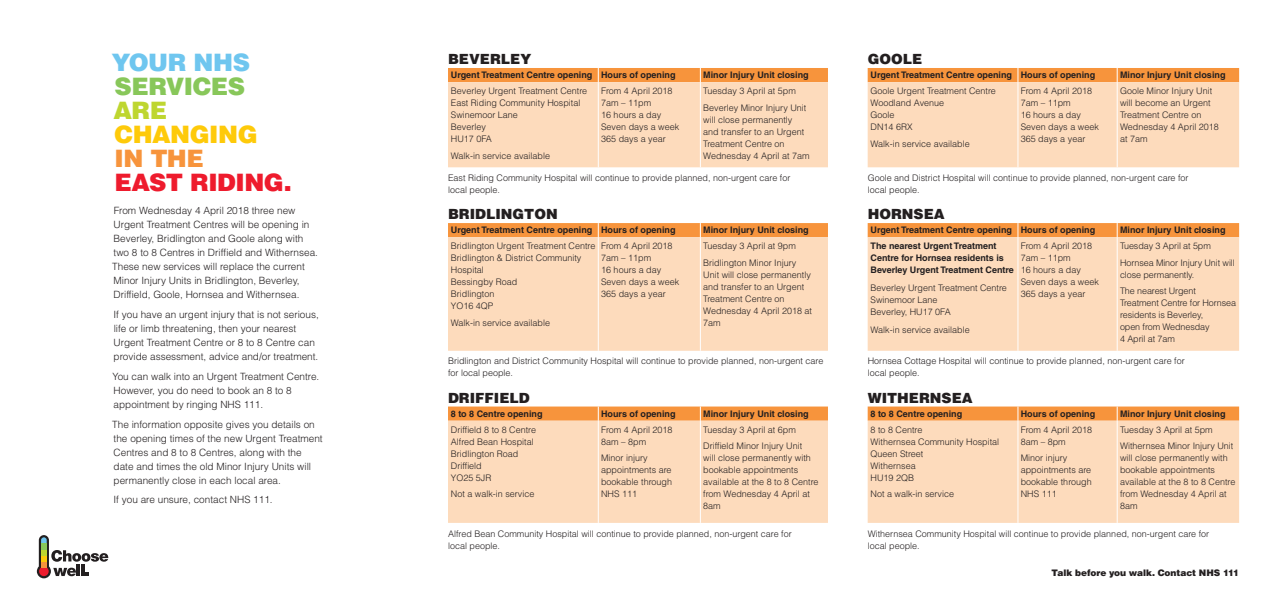
<style>
.page{position:relative;width:1276px;height:613px;background:#fff}
.page>*{position:absolute;margin:0;border:0;box-sizing:border-box;transform-origin:0 0}
.t1{font:900 24px "Helvetica LT Std";letter-spacing:-.02em;color:#ee1b2d}
.t2{font:900 24px "Helvetica LT Std";letter-spacing:-.02em;color:#88c75a}
.t3{font:900 24px "Helvetica LT Std";letter-spacing:-.02em;color:#feca0a}
.t4{font:900 24px "Helvetica LT Std";letter-spacing:-.015em;color:#6fc6ef}
.t5{font:900 24px "Helvetica LT Std";color:#f7943c}
.t6{font:900 24px "Helvetica LT Std";color:#bed630}
.t7{font:900 14px "Helvetica LT Std";color:#231f20}
.t8{font:300 10px/14px "Helvetica LT Std";color:#231f20}
.t9{font:300 9px/12px "Helvetica LT Std";color:#231f20}
.t10{font:700 9px/12px "Helvetica LT Std";color:#231f20}
.t11{font:900 9px "Helvetica LT Std";letter-spacing:-.005em;color:#231f20}
</style>
<div class="page">
<svg style="left:37px;top:535px;width:71px;height:43px"></svg>
<div style="left:448px;top:82px;width:380px;height:85px;background:#fddbbc"></div>
<hr style="left:598px;top:82px;width:1px;height:85px;background:#fff">
<hr style="left:700px;top:82px;width:1px;height:85px;background:#fff">
<div style="left:448px;top:68px;width:380px;height:14px;background:#f7943c"></div>
<div style="left:448px;top:237px;width:380px;height:113px;background:#fddbbc"></div>
<hr style="left:598px;top:237px;width:1px;height:113px;background:#fff">
<hr style="left:700px;top:237px;width:1px;height:113px;background:#fff">
<svg style="left:448px;top:223px;width:380px;height:14px;background:#f7953d"></svg>
<div style="left:448px;top:420px;width:380px;height:102px;background:#fddbbc"></div>
<hr style="left:598px;top:420px;width:1px;height:102px;background:#fff">
<hr style="left:700px;top:420px;width:1px;height:102px;background:#fff">
<svg style="left:448px;top:406px;width:380px;height:14px;background:#f79844"></svg>
<div style="left:867px;top:82px;width:372px;height:85px;background:#fddbbc"></div>
<hr style="left:1017px;top:82px;width:1px;height:85px;background:#fff">
<hr style="left:1117px;top:82px;width:1px;height:85px;background:#fff">
<div style="left:867px;top:68px;width:372px;height:14px;background:#f7943c"></div>
<div style="left:867px;top:237px;width:372px;height:113px;background:#fddbbc"></div>
<hr style="left:1017px;top:237px;width:1px;height:113px;background:#fff">
<hr style="left:1117px;top:237px;width:1px;height:113px;background:#fff">
<svg style="left:867px;top:223px;width:372px;height:14px;background:#f7953e"></svg>
<div style="left:867px;top:420px;width:372px;height:102px;background:#fddbbc"></div>
<hr style="left:1017px;top:420px;width:1px;height:102px;background:#fff">
<hr style="left:1117px;top:420px;width:1px;height:102px;background:#fff">
<svg style="left:867px;top:406px;width:372px;height:14px;background:#f79844"></svg>
<h1 class="t4" style="left:112px;top:47px;width:140px">YOUR NHS</h1>
<h1 class="t2" style="left:115px;top:71px;width:132px">SERVICES</h1>
<h1 class="t6" style="left:113px;top:95px;width:55px">ARE</h1>
<h1 class="t3" style="left:115px;top:119px;width:145px">CHANGING</h1>
<h1 class="t5" style="left:115px;top:143px;width:91px">IN THE</h1>
<h1 class="t1" style="left:114px;top:167px;width:179px">EAST RIDING.</h1>
<p class="t8" style="left:112px;top:203px;width:207px">From Wednesday 4 April 2018 three new Urgent Treatment Centres will be opening in Beverley, Bridlington and Goole along with two 8 to 8 Centres in Driffield and Withernsea.<br>These new services will replace the current Minor Injury Units in Bridlington, Beverley, Driffield, Goole, Hornsea and Withernsea.</p>
<p class="t8" style="left:113px;top:307px;width:207px">If you have an urgent injury that is not serious, life or limb threatening, then your nearest Urgent Treatment Centre or 8 to 8 Centre can provide assessment, advice and/or treatment.</p>
<p class="t8" style="left:113px;top:369px;width:208px">You can walk into an Urgent Treatment Centre.<br>However, you do need to book an 8 to 8 appointment by ringing NHS 111.</p>
<p class="t8" style="left:112px;top:416px;width:212px">The information opposite gives you details on the opening times of the new Urgent Treatment Centres and 8 to 8 Centres, along with the date and times the old Minor Injury Units will permanently close in each local area.</p>
<p class="t8" style="left:113px;top:492px;width:161px">If you are unsure, contact NHS 111.</p>
<h2 class="t7" style="left:448px;top:50px;width:85px">BEVERLEY</h2>
<p class="t10" style="left:451px;top:69px;width:226px">Urgent Treatment Centre opening Hours of opening</p>
<p class="t10" style="left:703px;top:69px;width:107px">Minor Injury Unit closing</p>
<p class="t9" style="left:451px;top:85px;width:138px">Beverley Urgent Treatment Centre<br>East Riding Community Hospital<br>Swinemoor Lane<br>Beverley<br>HU17 0FA</p>
<p class="t9" style="left:451px;top:149px;width:101px">Walk-in service available</p>
<p class="t9" style="left:601px;top:85px;width:80px">From 4 April 2018<br>7am – 11pm<br>16 hours a day<br>Seven days a week<br>365 days a year</p>
<p class="t9" style="left:703px;top:83px;width:105px;line-height:16.3px">Tuesday 3 April at 5pm<br>Beverley Minor Injury Unit</p>
<p class="t9" style="left:703px;top:113px;width:108px">will close permanently and transfer to an Urgent<br>Treatment Centre on<br>Wednesday 4 April at 7am</p>
<p class="t9" style="left:448px;top:171px;width:344px">East Riding Community Hospital will continue to provide planned, non-urgent care for local people.</p>
<h2 class="t7" style="left:448px;top:205px;width:111px">BRIDLINGTON</h2>
<p class="t10" style="left:451px;top:224px;width:226px">Urgent Treatment Centre opening Hours of opening</p>
<p class="t10" style="left:703px;top:224px;width:107px">Minor Injury Unit closing</p>
<p class="t9" style="left:451px;top:240px;width:146px">Bridlington Urgent Treatment Centre<br>Bridlington &amp; District Community<br>Hospital<br>Bessingby Road<br>Bridlington<br>YO16 4QP</p>
<p class="t9" style="left:451px;top:316px;width:101px">Walk-in service available</p>
<p class="t9" style="left:601px;top:240px;width:80px">From 4 April 2018<br>7am – 11pm<br>16 hours a day<br>Seven days a week<br>365 days a year</p>
<p class="t9" style="left:703px;top:238px;width:95px;line-height:16.3px">Tuesday 3 April at 9pm<br>Bridlington Minor Injury</p>
<p class="t9" style="left:703px;top:268px;width:110px">Unit will close permanently and transfer to an Urgent<br>Treatment Centre on<br>Wednesday 4 April 2018 at<br>7am</p>
<p class="t9" style="left:448px;top:355px;width:377px">Bridlington and District Community Hospital will continue to provide planned, non-urgent care for local people.</p>
<h2 class="t7" style="left:448px;top:388px;width:83px">DRIFFIELD</h2>
<p class="t10" style="left:451px;top:407px;width:93px">8 to 8 Centre opening</p>
<p class="t10" style="left:601px;top:407px;width:76px">Hours of opening</p>
<p class="t10" style="left:703px;top:407px;width:107px">Minor Injury Unit closing</p>
<p class="t9" style="left:451px;top:423px;width:87px">Driffield 8 to 8 Centre<br>Alfred Bean Hospital<br>Bridlington Road<br>Driffield<br>YO25 5JR</p>
<p class="t9" style="left:451px;top:487px;width:85px">Not a walk-in service</p>
<p class="t9" style="left:703px;top:421px;width:101px;line-height:16.3px">Tuesday 3 April at 6pm<br>Driffield Minor Injury Unit</p>
<p class="t9" style="left:703px;top:451px;width:117px">will close permanently with bookable appointments available at the 8 to 8 Centre from Wednesday 4 April at<br>8am</p>
<p class="t9" style="left:448px;top:527px;width:345px">Alfred Bean Community Hospital will continue to provide planned, non-urgent care for local people.</p>
<p class="t9" style="left:601px;top:423px;width:73px">From 4 April 2018<br>8am – 8pm</p>
<p class="t9" style="left:601px;top:451px;width:72px">Minor injury appointments are bookable through<br>NHS 111</p>
<h2 class="t7" style="left:867px;top:50px;width:56px">GOOLE</h2>
<p class="t10" style="left:870px;top:69px;width:226px">Urgent Treatment Centre opening Hours of opening</p>
<p class="t10" style="left:1120px;top:69px;width:107px">Minor Injury Unit closing</p>
<p class="t9" style="left:870px;top:85px;width:127px">Goole Urgent Treatment Centre<br>Woodland Avenue<br>Goole<br>DN14 6RX</p>
<p class="t9" style="left:870px;top:137px;width:101px">Walk-in service available</p>
<p class="t9" style="left:1020px;top:85px;width:80px">From 4 April 2018<br>7am – 11pm<br>16 hours a day<br>Seven days a week<br>365 days a year</p>
<p class="t9" style="left:1120px;top:85px;width:100px">Goole Minor Injury Unit will become an Urgent<br>Treatment Centre on<br>Wednesday 4 April 2018 at 7am</p>
<p class="t9" style="left:867px;top:171px;width:322px">Goole and District Hospital will continue to provide planned, non-urgent care for local people.</p>
<h2 class="t7" style="left:867px;top:205px;width:78px">HORNSEA</h2>
<p class="t10" style="left:870px;top:224px;width:226px">Urgent Treatment Centre opening Hours of opening</p>
<p class="t10" style="left:1120px;top:224px;width:107px">Minor Injury Unit closing</p>
<p class="t10" style="left:870px;top:240px;width:145px">The nearest Urgent Treatment<br>Centre for Hornsea residents is<br>Beverley Urgent Treatment Centre</p>
<p class="t9" style="left:870px;top:281px;width:138px">Beverley Urgent Treatment Centre<br>Swinemoor Lane<br>Beverley, HU17 0FA</p>
<p class="t9" style="left:870px;top:323px;width:101px">Walk-in service available</p>
<p class="t9" style="left:1020px;top:240px;width:80px">From 4 April 2018<br>7am – 11pm<br>16 hours a day<br>Seven days a week<br>365 days a year</p>
<p class="t9" style="left:1120px;top:238px;width:116px;line-height:16.3px">Tuesday 3 April at 5pm<br>Hornsea Minor Injury Unit will</p>
<p class="t9" style="left:1120px;top:266px;width:77px;line-height:16.3px">close permanently.<br>The nearest Urgent</p>
<p class="t9" style="left:1120px;top:296px;width:118px">Treatment Centre for Hornsea residents is Beverley,<br>open from Wednesday<br>4 April at 7am</p>
<p class="t9" style="left:867px;top:355px;width:318px">Hornsea Cottage Hospital will continue to provide planned, non-urgent care for local people.</p>
<h2 class="t7" style="left:867px;top:388px;width:106px">WITHERNSEA</h2>
<p class="t10" style="left:870px;top:407px;width:93px">8 to 8 Centre opening</p>
<p class="t10" style="left:1020px;top:407px;width:76px">Hours of opening</p>
<p class="t10" style="left:1120px;top:407px;width:107px">Minor Injury Unit closing</p>
<p class="t9" style="left:870px;top:423px;width:130px">8 to 8 Centre<br>Withernsea Community Hospital<br>Queen Street<br>Withernsea<br>HU19 2QB</p>
<p class="t9" style="left:870px;top:487px;width:85px">Not a walk-in service</p>
<p class="t9" style="left:1120px;top:421px;width:115px;line-height:16.3px">Tuesday 3 April at 5pm<br>Withernsea Minor Injury Unit</p>
<p class="t9" style="left:1120px;top:451px;width:117px">will close permanently with bookable appointments available at the 8 to 8 Centre from Wednesday 4 April at<br>8am</p>
<p class="t9" style="left:867px;top:527px;width:343px">Withernsea Community Hospital will continue to provide planned, non-urgent care for local people.</p>
<p class="t9" style="left:1020px;top:423px;width:73px">From 4 April 2018<br>8am – 8pm</p>
<p class="t9" style="left:1020px;top:451px;width:72px">Minor injury appointments are bookable through<br>NHS 111</p>
<p class="t11" style="left:1051px;top:566px;width:189px">Talk before you walk. Contact NHS 111</p>
</div>
